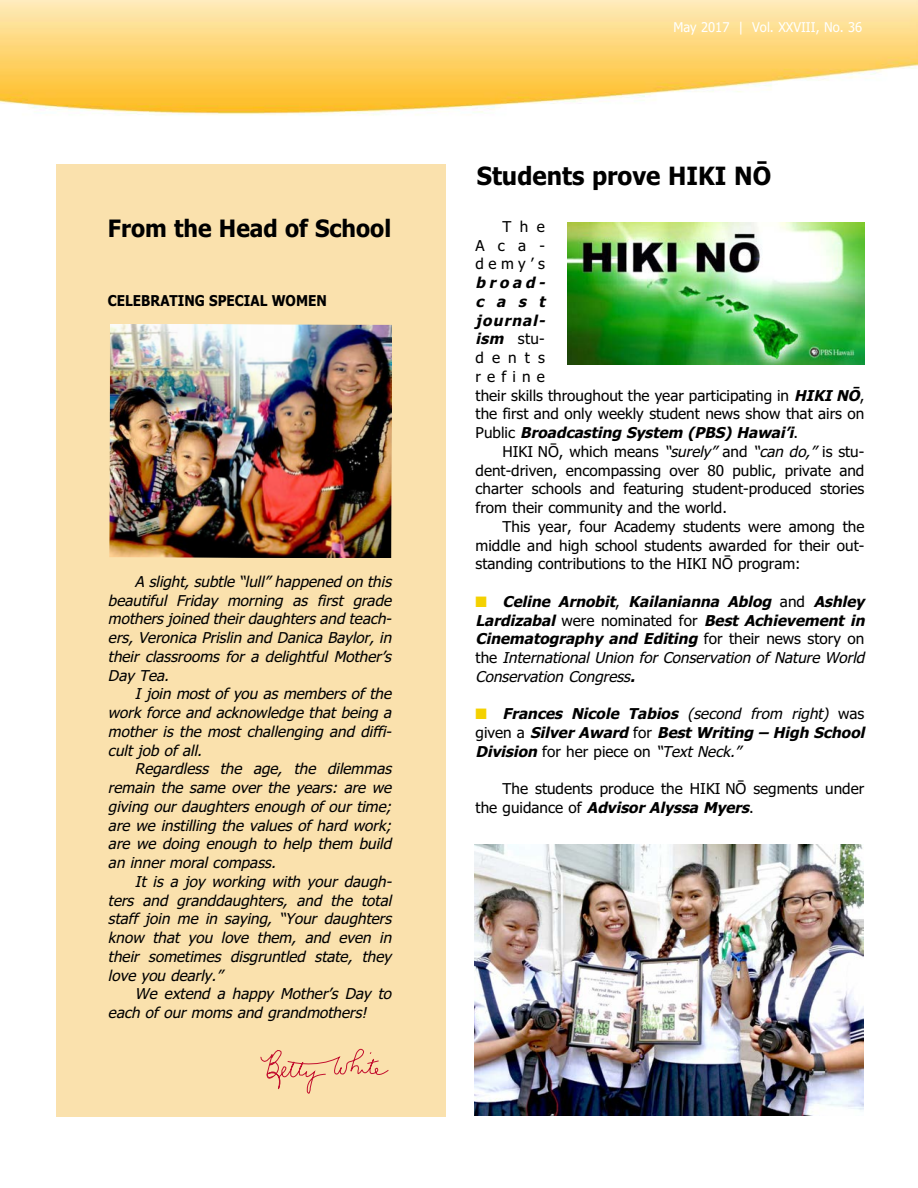
<style>
.page{position:relative;width:918px;height:1188px;background:#fff}
.page>*{position:absolute;margin:0;border:0;box-sizing:border-box;transform-origin:0 0}
.t1{font:700 25.2px "Tahoma";color:#000;scale:.95 1}
.t2{font:700 24px "Tahoma";color:#000;scale:.95 1}
.t3{font:15px/18.8px "Tahoma";color:#000;text-align:justify}
.t4{font:italic 15px/18.8px "Tahoma";letter-spacing:-.265em;color:#000;text-align:justify}
.t5{font:italic 700 15px/18.8px "Tahoma";color:#000}
.t6{font:italic 15px/18.8px "Tahoma";color:#000}
.t7{font:700 15px "Tahoma";color:#000;scale:.9 1}
.t8{font:13.5px "Tahoma";color:#fff;scale:.96 1}
.s1{font-weight:700;font-style:italic}
.s2{font-style:italic}
.s3{color:#f4d100}
.s4{font-weight:400;font-style:normal}
.s5{font-weight:400}
</style>
<div class="page">
<div style="left:56px;top:164px;width:389px;height:953px;background:#fae1ad"></div>
<img style="left:1px;top:1px;width:917px;height:114px">
<svg style="left:261px;top:1049px;width:128px;height:45px"></svg>
<img style="left:109px;top:324px;width:283px;height:234px">
<img style="left:474px;top:845px;width:389px;height:271px">
<img style="left:567px;top:222px;width:298px;height:142px">
<h2 class="t2" style="left:108px;top:215px;width:300px">From the Head of School</h2>
<p class="t7" style="left:108px;top:292px;width:245px">CELEBRATING SPECIAL WOMEN</p>
<p class="t4" style="left:108px;top:572px;width:289px;text-indent:27px">A slight,subtle “lull”happened on this beautiful Friday morning as first grade mothersjoined theirdaughtersand teach&shy;ers, Veronica Prislin and Danica Baylor, in their classrooms for a delightful Mother’s Day Tea.</p>
<p class="t4" style="left:108px;top:685px;width:289px;text-indent:27px">I join most of you as members of the work force and acknowledge that being a mother is the most challenging and diffi&shy;cult job of all.</p>
<p class="t4" style="left:108px;top:760px;width:289px;text-indent:27px">Regardless the age, the dilemmas remain the same over the years: are we giving our daughters enough of our time; are we instilling the values of hard work; are we doing enough to help them build an inner moral compass.</p>
<p class="t6" style="left:108px;top:872px;width:289px;text-indent:27px">It is a joy working with your daugh&shy;ters and granddaughters, and the total staff join me in saying, “Your daughters know that you love them, and even in their sometimes disgruntled state, they love you dearly .”</p>
<p class="t4" style="left:108px;top:985px;width:289px;text-indent:27px">We extend a happy Mother’s Day to each of our moms and grandmothers!</p>
<p class="t8" style="left:673px;top:20px;width:198px">May 2017 | Vol. XXVIII, No. 36</p>
<h1 class="t1" style="left:477px;top:161px;width:311px">Students prove HIKI NŌ</h1>
<p class="t3" style="left:476px;top:217px;width:71px;text-indent:27px">The Aca&shy;demy’s</p>
<p class="t3" style="left:476px;top:274px;width:390px;text-align:left"><span class="s1">broad-<br>cast<br>journal-<br>ism</span> stu-<br>dents<br>refine<br>their skills throughout the year participating in <span class="s1">HIKINŌ</span>, the first and only weekly student news show that airs on<br>P u b l i c <span class="s1">Broadcasting System (PBS)Hawai’i</span>.</p>
<p class="t3" style="left:476px;top:442px;width:390px;text-indent:27px">HIKI NŌ, which means <span class="s2">“surely”</span> and <span class="s2">“can do,”</span> is stu&shy;dent-driven, encompassing over 80 public, private and charter schools and featuring student-produced stories from their community and the world.</p>
<p class="t3" style="left:476px;top:517px;width:390px;text-indent:27px">This year, four Academy students were among the middle and high school students awarded for their out&shy;standing contributions to the HIKI NŌ program:</p>
<p class="t5" style="left:476px;top:592px;width:395px"><span class="s3">■</span> Celine Arnobit<span class="s4">,</span> Kailanianna Ablog <span class="s4">a n d</span> Ashley Lardizabal <span class="s4">w e r e n o m i n a t e d fo r</span> Best Achievement in Cinematography and Editing <span class="s4">fo r t h e i r n e w s s t o r y o n t h e</span> <span class="s5">International Union for Conservation of Nature World Conservation Congress</span>.</p>
<p class="t5" style="left:476px;top:705px;width:394px"><span class="s3">■</span> Frances Nicole Tabios <span class="s5">(second from right)</span> <span class="s4">w a s g i v e n a</span> SilverAward <span class="s4">f o r</span> BestWriting – High School<br>Division <span class="s4">f o r h e r p i e c e o n</span> <span class="s5">“Text Neck.”</span></p>
<p class="t3" style="left:476px;top:780px;width:390px;text-indent:27px">The students produce the HIKI NŌ segments under t h e g u i d a n c e o f <span class="s1">AdvisorAlyssa Myers</span>.</p>
</div>
